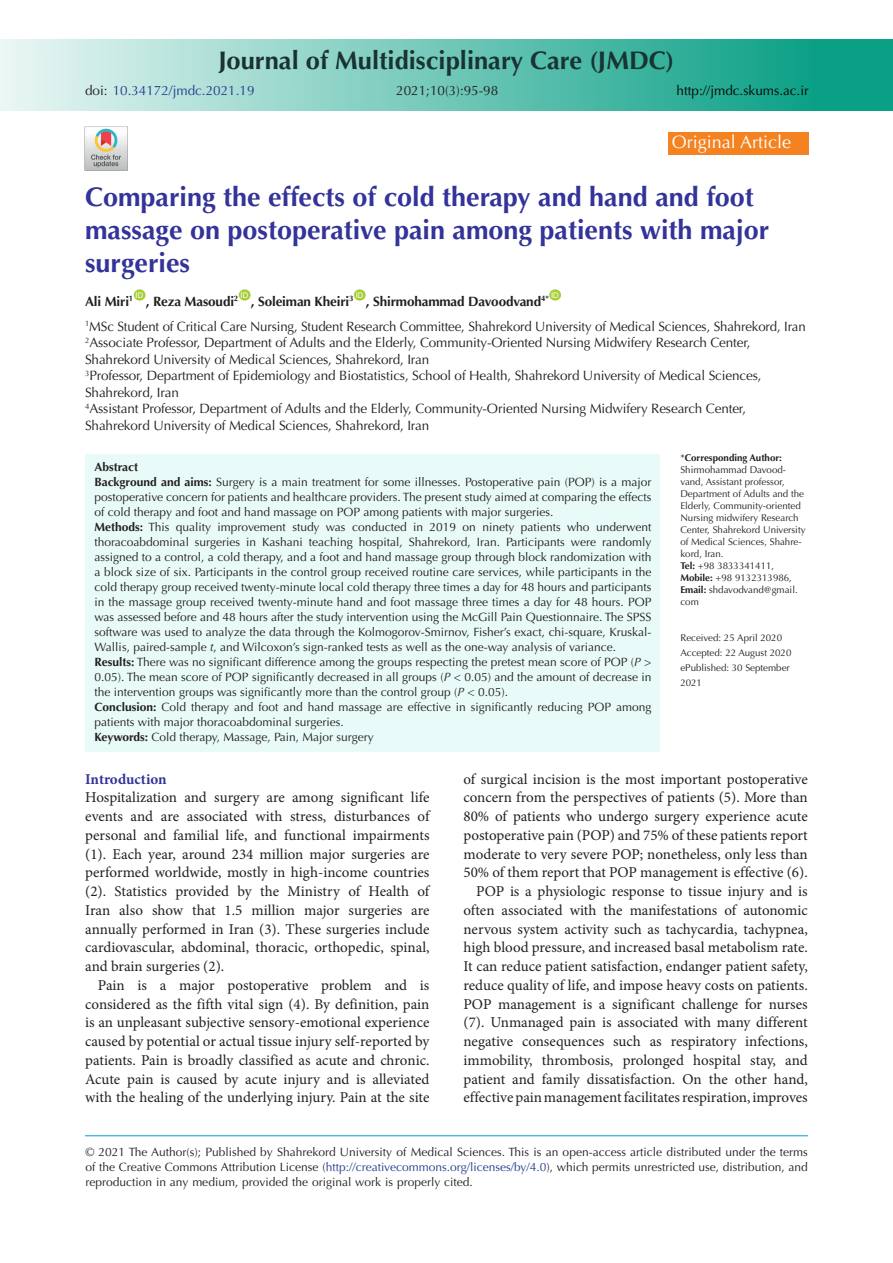
<style>
.page{position:relative;width:893px;height:1263px;background:#fff}
.page>*{position:absolute;margin:0;border:0;box-sizing:border-box;transform-origin:0 0}
.t1{font:700 27px/33px "Optima LT Std";color:#339}
.t2{font:700 25.5px "Optima LT Std";color:#193333}
.t3{font:18px "Optima LT Std";color:#fff}
.t4{font:15px/18.8px "Minion Pro";letter-spacing:-.005em;color:#231f20;text-align:justify}
.t5{font:700 15px "Minion Pro";letter-spacing:-.005em;color:#339}
.t6{font:13.5px/16.5px "Optima LT Std";letter-spacing:-.01em;color:#231f20}
.t7{font:700 13.5px "Optima LT Std";letter-spacing:-.01em;color:#231f20}
.t8{font:13.5px "Optima LT Std";color:#253f8e}
.t9{font:13.5px "Optima LT Std";color:#040503}
.t10{font:12px/15px "Optima LT Std";color:#231f20;text-align:justify}
.t11{font:700 12px "Optima LT Std";color:#231f20}
.t12{font:9.75px/12px "Optima LT Std";color:#231f20}
.t13{font:700 9.75px "Optima LT Std";color:#231f20}
.t14{font:7.8px "Arial";color:#fff}
.s1{color:#231f20}
.s2{font-weight:700}
.s3{font-style:italic}
.s4{font-weight:400}
.s5{color:#253f8e}
</style>
<div class="page">
<hr style="left:85px;top:1135px;width:723px;height:1px;background:#0099e5">
<div style="left:134px;top:289px;width:12px;height:12px;background:#a6ce39;border-radius:50%"></div>
<div style="left:239px;top:289px;width:12px;height:12px;background:#a6ce39;border-radius:50%"></div>
<div style="left:354px;top:289px;width:12px;height:12px;background:#a6ce39;border-radius:50%"></div>
<div style="left:549px;top:289px;width:12px;height:12px;background:#a6ce39;border-radius:50%"></div>
<div style="left:0;top:39px;width:893px;height:72px;background:linear-gradient(to right,#e9f6f4,#00997e)"></div>
<div style="left:668px;top:132px;width:141px;height:23px;background:#f58220"></div>
<img style="left:84px;top:127px;width:44px;height:43px">
<div style="left:86px;top:454px;width:574px;height:297px;background:#e8fbf8"></div>
<p class="t2" style="left:219px;top:46px;width:457px">Journal of Multidisciplinary Care (JMDC)</p>
<p class="t8" style="left:85px;top:83px;width:171px"><span class="s1">doi:</span> 10.34172/jmdc.2021.19</p>
<p class="t6" style="left:396px;top:82px;width:104px">2021;10(3):95-98</p>
<p class="t9" style="left:677px;top:83px;width:134px">http://jmdc.skums.ac.ir</p>
<p class="t3" style="left:672px;top:132px;width:121px">Original Article</p>
<p class="t1" style="left:85px;top:181px;width:686px">Comparing the effects of cold therapy and hand and foot massage on postoperative pain among patients with major surgeries</p>
<p class="t7" style="left:85px;top:293px;width:50px">Ali Miri<sup>1</sup></p>
<p class="t14" style="left:551px;top:290px;width:9px">ID</p>
<p class="t6" style="left:85px;top:318px;width:722px"><sup>1</sup>MSc Student of Critical Care Nursing, Student Research Committee, Shahrekord University of Medical Sciences, Shahrekord, Iran</p>
<p class="t6" style="left:85px;top:334px;width:667px"><sup>2</sup>Associate Professor, Department of Adults and the Elderly, Community-Oriented Nursing Midwifery Research Center,<br>Shahrekord University of Medical Sciences, Shahrekord, Iran</p>
<p class="t6" style="left:85px;top:367px;width:678px"><sup>3</sup>Professor, Department of Epidemiology and Biostatistics, School of Health, Shahrekord University of Medical Sciences,<br>Shahrekord, Iran</p>
<p class="t6" style="left:85px;top:400px;width:662px"><sup>4</sup>Assistant Professor, Department of Adults and the Elderly, Community-Oriented Nursing Midwifery Research Center,<br>Shahrekord University of Medical Sciences, Shahrekord, Iran</p>
<p class="t14" style="left:136px;top:290px;width:9px">ID</p>
<p class="t14" style="left:241px;top:290px;width:9px">ID</p>
<p class="t14" style="left:356px;top:290px;width:9px">ID</p>
<p class="t7" style="left:146px;top:293px;width:94px">, Reza Masoudi<sup>2</sup></p>
<p class="t7" style="left:251px;top:293px;width:104px">, Soleiman Kheiri<sup>3</sup></p>
<p class="t7" style="left:366px;top:293px;width:184px">, Shirmohammad Davoodvand<sup>4*</sup></p>
<p class="t11" style="left:94px;top:460px;width:45px">Abstract</p>
<p class="t10" style="left:94px;top:475px;width:559px"><span class="s2">Background and aims:</span> Surgery is a main treatment for some illnesses. Postoperative pain (POP) is a major postoperative concern for patients and healthcare providers. The present study aimed at comparing the effects of cold therapy and foot and hand massage on POP among patients with major surgeries.</p>
<p class="t10" style="left:94px;top:520px;width:559px"><span class="s2">Methods:</span> This quality improvement study was conducted in 2019 on ninety patients who underwent thoracoabdominal surgeries in Kashani teaching hospital, Shahrekord, Iran. Participants were randomly assigned to a control, a cold therapy, and a foot and hand massage group through block randomization with a block size of six. Participants in the control group received routine care services, while participants in the cold therapy group received twenty-minute local cold therapy three times a day for 48 hours and participants in the massage group received twenty-minute hand and foot massage three times a day for 48 hours. POP was assessed before and 48 hours after the study intervention using the McGill Pain Questionnaire. The SPSS software was used to analyze the data through the Kolmogorov-Smirnov, Fisher’s exact, chi-square, Kruskal-Wallis, paired-sample <span class="s3">t</span>, and Wilcoxon’s sign-ranked tests as well as the one-way analysis of variance.</p>
<p class="t10" style="left:94px;top:655px;width:559px"><span class="s2">Results:</span> There was no significant difference among the groups respecting the pretest mean score of POP (<span class="s3">P</span> &gt; 0.05). The mean score of POP significantly decreased in all groups (<span class="s3">P</span> &lt; 0.05) and the amount of decrease in the intervention groups was significantly more than the control group (<span class="s3">P</span> &lt; 0.05).</p>
<p class="t10" style="left:94px;top:700px;width:559px"><span class="s2">Conclusion:</span> Cold therapy and foot and hand massage are effective in significantly reducing POP among patients with major thoracoabdominal surgeries.</p>
<p class="t10" style="left:94px;top:730px;width:281px"><span class="s2">Keywords:</span> Cold therapy, Massage, Pain, Major surgery</p>
<p class="t13" style="left:680px;top:452px;width:103px"><span class="s4">*</span>Corresponding Author:</p>
<p class="t12" style="left:680px;top:464px;width:127px">Shirmohammad Davood&shy;vand, Assistant professor,<br>Department of Adults and the<br>Elderly, Community-oriented<br>Nursing midwifery Research<br>Center, Shahrekord University of Medical Sciences, Shahre&shy;kord, Iran.</p>
<p class="t12" style="left:680px;top:560px;width:95px"><span class="s2">Tel:</span> +98 3833341411,</p>
<p class="t12" style="left:680px;top:572px;width:119px"><span class="s2">Mobile:</span> +98 9132313986,<br><span class="s2">Email:</span> shdavodvand@gmail. com</p>
<p class="t12" style="left:680px;top:632px;width:103px">Received: 25 April 2020</p>
<p class="t12" style="left:680px;top:647px;width:113px">Accepted: 22 August 2020</p>
<p class="t12" style="left:680px;top:660px;width:111px;line-height:15px">ePublished: 30 September<br>2021</p>
<p class="t5" style="left:85px;top:768px;width:83px">Introduction</p>
<p class="t4" style="left:85px;top:788px;width:346px">Hospitalization and surgery are among significant life events and are associated with stress, disturbances of personal and familial life, and functional impairments (1). Each year, around 234 million major surgeries are performed worldwide, mostly in high-income countries (2). Statistics provided by the Ministry of Health of Iran also show that 1.5 million major surgeries are annually performed in Iran (3). These surgeries include cardiovascular, abdominal, thoracic, orthopedic, spinal, and brain surgeries (2).</p>
<p class="t4" style="left:85px;top:976px;width:346px;text-indent:13px">Pain is a major postoperative problem and is considered as the fifth vital sign (4). By definition, pain is an unpleasant subjective sensory-emotional experience caused by potential or actual tissue injury self-reported by patients. Pain is broadly classified as acute and chronic.<br>Acute pain is caused by acute injury and is alleviated with the healing of the underlying injury. Pain at the site</p>
<p class="t4" style="left:463px;top:769px;width:346px">of surgical incision is the most important postoperative concern from the perspectives of patients (5). More than 80% of patients who undergo surgery experience acute postoperative pain (POP) and 75% of these patients report moderate to very severe POP; nonetheless, only less than 50% of them report that POP management is effective (6).</p>
<p class="t4" style="left:463px;top:882px;width:346px;text-indent:13px">POP is a physiologic response to tissue injury and is often associated with the manifestations of autonomic nervous system activity such as tachycardia, tachypnea, high blood pressure, and increased basal metabolism rate.<br>It can reduce patient satisfaction, endanger patient safety, reduce quality of life, and impose heavy costs on patients.<br>POP management is a significant challenge for nurses (7). Unmanaged pain is associated with many different negative consequences such as respiratory infections, immobility, thrombosis, prolonged hospital stay, and patient and family dissatisfaction. On the other hand, effective pain management facilitates respiration, improves</p>
<p class="t10" style="left:85px;top:1144px;width:724px">© 2021 The Author(s); Published by Shahrekord University of Medical Sciences. This is an open-access article distributed under the terms of the Creative Commons Attribution License (<span class="s5">http://creativecommons.org/licenses/by/4.0</span>), which permits unrestricted use, distribution, and reproduction in any medium, provided the original work is properly cited.</p>
</div>
